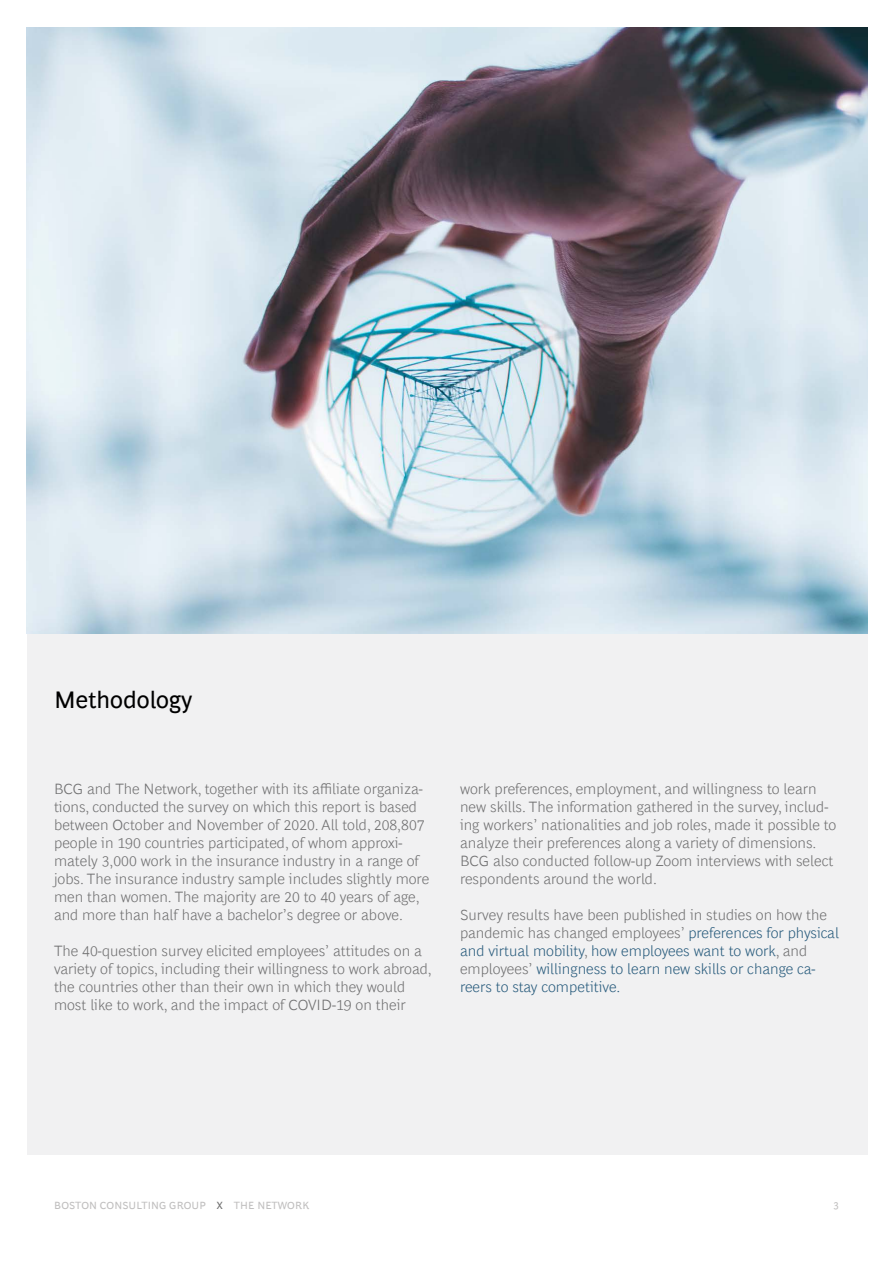
<style>
.page{position:relative;width:893px;height:1263px;background:#fff}
.page>*{position:absolute;margin:0;border:0;box-sizing:border-box;transform-origin:0 0}
.t1{font:24px "Henderson BCG Sans";color:#000}
.t2{font:300 15px/18px "Henderson BCG Sans";color:#707071}
.t3{font:300 15px/18px "Henderson BCG Sans";color:#295c7d}
.t4{font:10.5px "Henderson BCG Sans";letter-spacing:.01em;color:#c0bfbf}
.s1{color:#707071}
.s2{color:#707070}
</style>
<div class="page">
<div style="left:27px;top:28px;width:840px;height:1127px;background:#f1f1f2"></div>
<img style="left:27px;top:28px;width:840px;height:605px">
<h1 class="t1" style="left:54px;top:683px;width:140px">Methodology</h1>
<p class="t2" style="left:54px;top:778px;width:377px">BCG and The Network, together with its affiliate organiza&shy;tions, conducted the survey on which this report is based between October and November of 2020. All told, 208,807 people in 190 countries participated, of whom approxi&shy;mately 3,000 work in the insurance industry in a range of jobs. The insurance industry sample includes slightly more men than women. The majority are 20 to 40 years of age, and more than half have a bachelor’s degree or above.</p>
<p class="t2" style="left:54px;top:941px;width:379px">The 40-question survey elicited employees’ attitudes on a variety of topics, including their willingness to work abroad, the countries other than their own in which they would most like to work, and the impact of COVID-19 on their</p>
<p class="t2" style="left:460px;top:778px;width:378px">work preferences, employment, and willingness to learn new skills. The information gathered in the survey, includ&shy;ing workers’ nationalities and job roles, made it possible to analyze their preferences along a variety of dimensions.<br>BCG also conducted follow-up Zoom interviews with select respondents around the world.</p>
<p class="t3" style="left:460px;top:905px;width:380px"><span class="s1">Survey results have been published in studies on how the pandemic has changed employees’</span> preferences for physical and virtual mobility<span class="s1">,</span> how employees want to work<span class="s1">, and employees’</span> willingness to learn new skills or change ca&shy;reers to stay competitive.</p>
<p class="t4" style="left:54px;top:1197px;width:257px">BOSTON CONSULTING GROUP <span class="s2">X</span> THE NETWORK</p>
<p class="t4" style="left:833px;top:1197px;width:7px">3</p>
</div>
